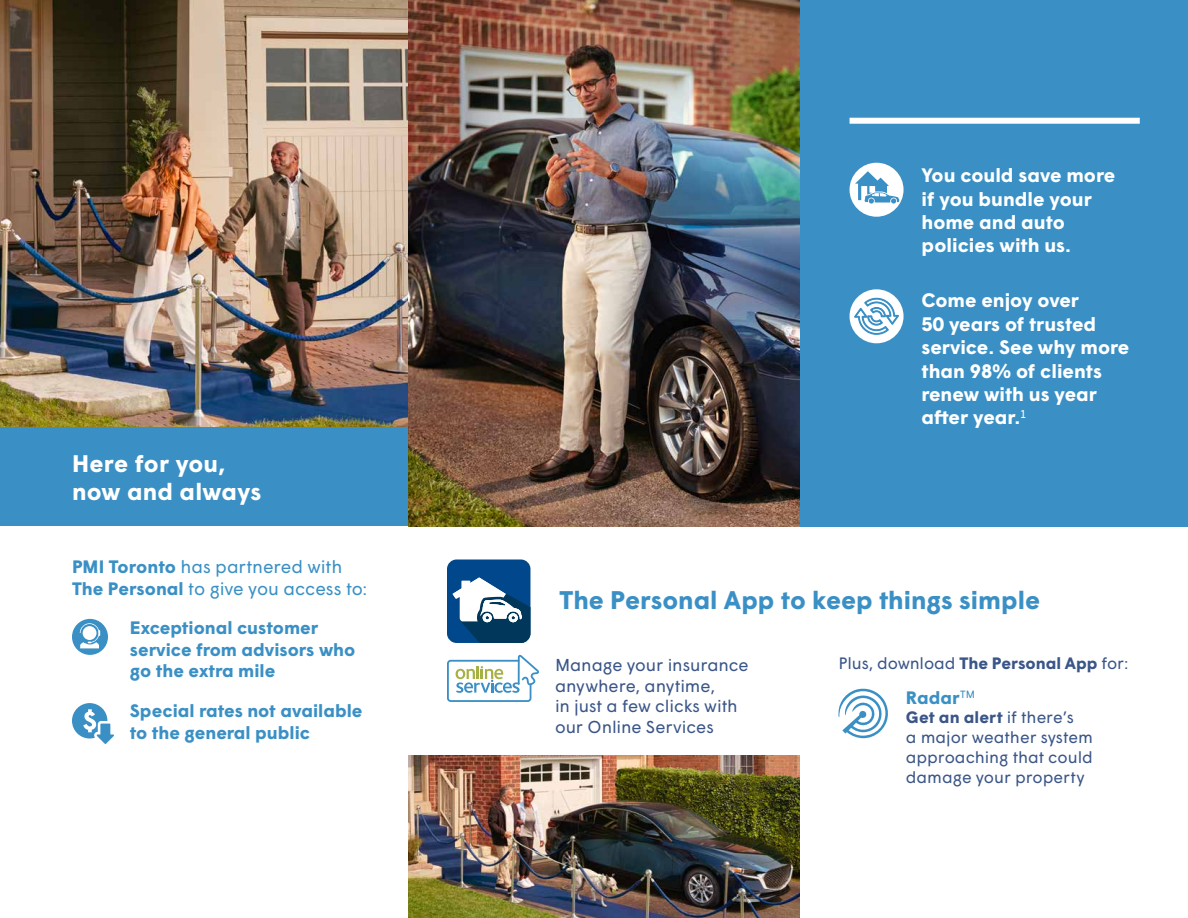
<style>
.page{position:relative;width:1188px;height:918px;background:#fff}
.page>*{position:absolute;margin:0;border:0;box-sizing:border-box;transform-origin:0 0}
.t1{font:700 25.5px "Wigrum";color:#3a90c5}
.t2{font:700 24px/28.8px "Wigrum";letter-spacing:.01em;color:#fff}
.t3{font:700 19.5px/23.4px "Wigrum";color:#fff}
.t4{font:700 18px/21.6px "Wigrum";color:#3a90c5}
.t5{font:18px/21.6px "Wigrum";letter-spacing:-.005em;color:#3a90c5}
.t6{font:17.25px/20.7px "Wigrum";letter-spacing:-.005em;color:#3a5588}
.t7{font:16.5px/19.8px "Wigrum";letter-spacing:-.005em;color:#3a5588}
.s1{font-weight:700}
</style>
<div class="page">
<img style="left:0;top:0;width:408px;height:428px">
<div style="left:782px;top:0;width:406px;height:526px;background:#3a90c5"></div>
<div style="left:0;top:428px;width:408px;height:98px;background:#3a90c5"></div>
<img style="left:408px;top:0;width:392px;height:526px">
<img style="left:408px;top:756px;width:391px;height:162px">
<div style="left:447px;top:560px;width:83px;height:83px;background:#00478c;border-radius:10px"></div>
<svg style="left:453px;top:577px;width:77px;height:66px"></svg>
<svg style="left:447px;top:655px;width:92px;height:47px"></svg>
<svg style="left:838px;top:689px;width:50px;height:49px"></svg>
<svg style="left:850px;top:163px;width:54px;height:54px"></svg>
<div style="left:850px;top:289px;width:54px;height:54px;background:#fff;border-radius:50%"></div>
<svg style="left:854px;top:298px;width:45px;height:37px"></svg>
<div style="left:850px;top:118px;width:290px;height:6px;background:#fff"></div>
<div style="left:72px;top:619px;width:36px;height:36px;background:#3a90c5;border-radius:50%"></div>
<svg style="left:80px;top:623px;width:20px;height:25px"></svg>
<svg style="left:72px;top:703px;width:42px;height:41px"></svg>
<p class="t2" style="left:72px;top:447px;width:191px">Here for you, now and always</p>
<p class="t5" style="left:72px;top:555px;width:297px"><span class="s1">PMI Toronto</span> has partnered with<br><span class="s1">The Personal</span> to give you access to:</p>
<p class="t4" style="left:130px;top:616px;width:227px">Exceptional customer service from advisors who go the extra mile</p>
<p class="t4" style="left:130px;top:699px;width:234px">Special rates not available to the general public</p>
<p class="t3" style="left:922px;top:162px;width:195px">You could save more if you bundle your home and auto policies with us.</p>
<p class="t3" style="left:922px;top:287px;width:209px">Come enjoy over<br>50 years of trusted service. See why more than 98% of clients renew with us year after year.<sup>1</sup></p>
<h1 class="t1" style="left:559px;top:581px;width:482px">The Personal App to keep things simple</h1>
<p class="t6" style="left:555px;top:653px;width:195px">Manage your insurance anywhere, anytime,<br>in just a few clicks with our Online Services</p>
<p class="t7" style="left:838px;top:652px;width:292px">Plus, download <span class="s1">The Personal App</span> for:</p>
<p class="t4" style="left:906px;top:685px;width:71px">Radar<sup>TM</sup></p>
<p class="t7" style="left:906px;top:707px;width:189px"><span class="s1">Get an alert</span> if there’s<br>a major weather system approaching that could damage your property</p>
</div>
